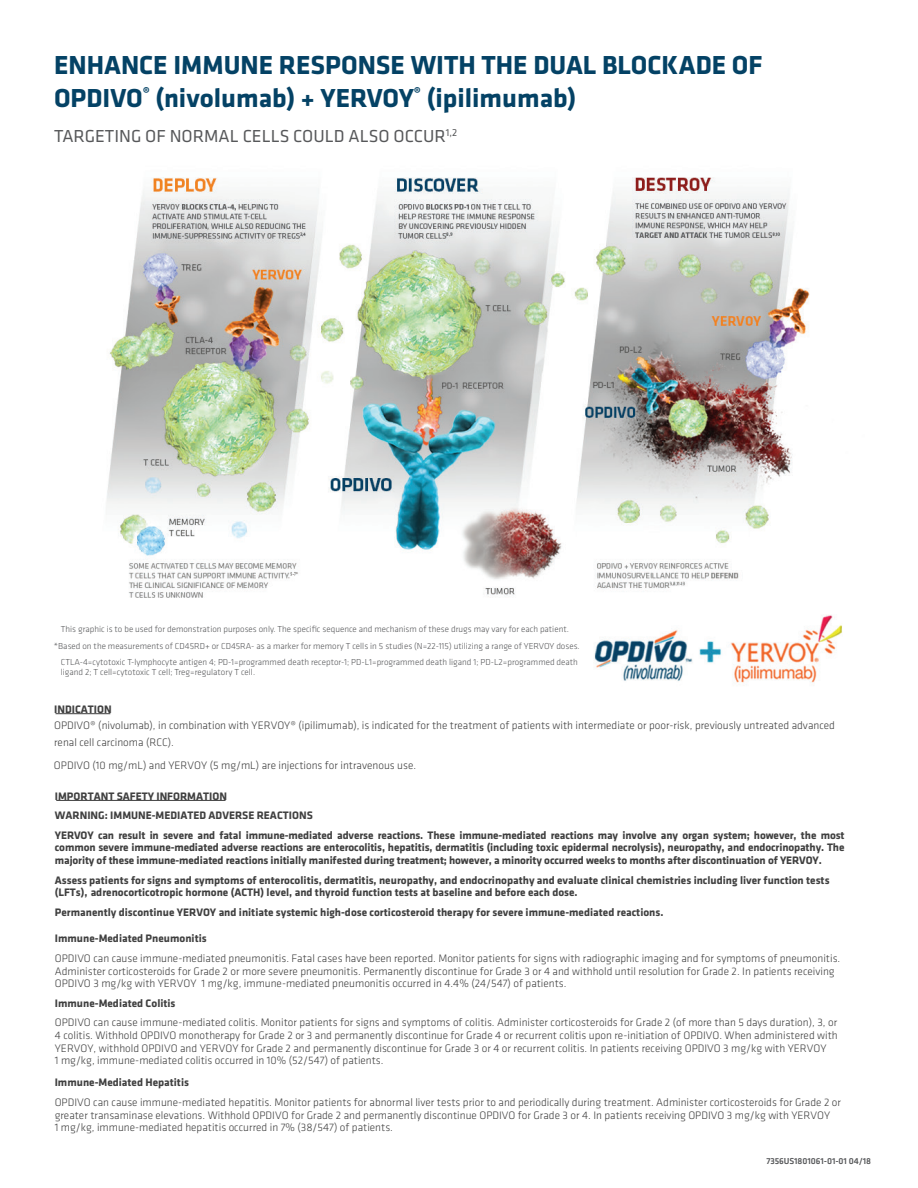
<style>
.page{position:relative;width:918px;height:1188px;background:#fff}
.page>*{position:absolute;margin:0;border:0;box-sizing:border-box;transform-origin:0 0}
.t1{font:700 27px/32.4px "Klavika";color:#044265}
.t2{font:18px "Klavika";color:#57585a}
.t3{font:300 11.25px/12.8px "Klavika";color:#404040}
.t4{font:700 11.25px/19.5px "Klavika";color:#404040}
.t5{font:300 9px/16.5px "Klavika";color:#57585a;text-align:center}
.t6{font:500 9px "Klavika";letter-spacing:-.01em;color:#57585a}
</style>
<div class="page">
<img style="left:55px;top:177px;width:787px;height:623px">
<hr style="left:56px;top:713px;width:54px;height:1px;background:#404040">
<hr style="left:56px;top:800px;width:170px;height:1px;background:#404040">
<h1 class="t1" style="left:54px;top:48px;width:710px">ENHANCE IMMUNE RESPONSE WITH THE DUAL BLOCKADE OF<br>OPDIVO<sup>®</sup> (nivolumab) + YERVOY<sup>®</sup> (ipilimumab)</h1>
<h2 class="t2" style="left:54px;top:124px;width:405px">TARGETING OF NORMAL CELLS COULD ALSO OCCUR<sup>1,2</sup></h2>
<p class="t5" style="left:54px;top:621px;width:527px">This graphic is to be used for demonstration purposes only. The specific sequence and mechanism of these drugs may vary for each patient. *Based on the measurements of CD45RD+ or CD45RA- as a marker for memory T cells in 5 studies (N=22-115) utilizing a range of YERVOY doses.<br>CTLA-4=cytotoxic T-lymphocyte antigen 4; PD-1=programmed death receptor-1; PD-L1=programmed death ligand 1; PD-L2=programmed death</p>
<p class="t5" style="left:61px;top:664px;width:196px">ligand 2; T cell=cytotoxic T cell; Treg=regulatory T cell.</p>
<p class="t4" style="left:54px;top:699px;width:59px">INDICATION</p>
<p class="t3" style="left:54px;top:717px;width:782px;line-height:16.8px">OPDIVO® (nivolumab), in combination with YERVOY® (ipilimumab), is indicated for the treatment of patients with intermediate or poor-risk, previously untreated advanced renal cell carcinoma (RCC).</p>
<p class="t3" style="left:54px;top:759px;width:364px">OPDIVO (10 mg/mL) and YERVOY (5 mg/mL) are injections for intravenous use.</p>
<p class="t4" style="left:55px;top:786px;width:791px">IMPORTANT SAFETY INFORMATION<br>WARNING: IMMUNE-MEDIATED ADVERSE REACTIONS<br>YERVOY can result in severe and fatal immune-mediated adverse reactions. These immune-mediated reactions may involve any organ system; however, the most</p>
<p class="t4" style="left:55px;top:841px;width:791px;line-height:12.8px">common severe immune-mediated adverse reactions are enterocolitis, hepatitis, dermatitis (including toxic epidermal necrolysis), neuropathy, and endocrinopathy. The majority of these immune-mediated reactions initially manifested during treatment; however, a minority occurred weeks to months after discontinuation of YERVOY.</p>
<p class="t4" style="left:55px;top:873px;width:776px;line-height:12.8px">Assess patients for signs and symptoms of enterocolitis, dermatitis, neuropathy, and endocrinopathy and evaluate clinical chemistries including liver function tests (LFTs), adrenocorticotropic hormone (ACTH) level, and thyroid function tests at baseline and before each dose.</p>
<p class="t4" style="left:55px;top:902px;width:610px">Permanently discontinue YERVOY and initiate systemic high-dose corticosteroid therapy for severe immune-mediated reactions.</p>
<p class="t4" style="left:55px;top:928px;width:153px">Immune-Mediated Pneumonitis</p>
<p class="t3" style="left:55px;top:952px;width:787px">OPDIVO can cause immune-mediated pneumonitis. Fatal cases have been reported. Monitor patients for signs with radiographic imaging and for symptoms of pneumonitis.<br>Administer corticosteroids for Grade 2 or more severe pneumonitis. Permanently discontinue for Grade 3 or 4 and withhold until resolution for Grade 2. In patients receiving<br>OPDIVO 3 mg/kg with YERVOY 1 mg/kg, immune-mediated pneumonitis occurred in 4.4% (24/547) of patients.</p>
<p class="t4" style="left:55px;top:993px;width:122px">Immune-Mediated Colitis</p>
<p class="t3" style="left:55px;top:1016px;width:784px">OPDIVO can cause immune-mediated colitis. Monitor patients for signs and symptoms of colitis. Administer corticosteroids for Grade 2 (of more than 5 days duration), 3, or 4 colitis. Withhold OPDIVO monotherapy for Grade 2 or 3 and permanently discontinue for Grade 4 or recurrent colitis upon re-initiation of OPDIVO. When administered with YERVOY, withhold OPDIVO and YERVOY for Grade 2 and permanently discontinue for Grade 3 or 4 or recurrent colitis. In patients receiving OPDIVO 3 mg/kg with YERVOY<br>1 mg/kg, immune-mediated colitis occurred in 10% (52/547) of patients.</p>
<p class="t4" style="left:55px;top:1072px;width:136px">Immune-Mediated Hepatitis</p>
<p class="t3" style="left:55px;top:1096px;width:788px">OPDIVO can cause immune-mediated hepatitis. Monitor patients for abnormal liver tests prior to and periodically during treatment. Administer corticosteroids for Grade 2 or greater transaminase elevations. Withhold OPDIVO for Grade 2 and permanently discontinue OPDIVO for Grade 3 or 4. In patients receiving OPDIVO 3 mg/kg with YERVOY<br>1 mg/kg, immune-mediated hepatitis occurred in 7% (38/547) of patients.</p>
<p class="t6" style="left:766px;top:1155px;width:106px">7356US1801061-01-01 04/18</p>
</div>
